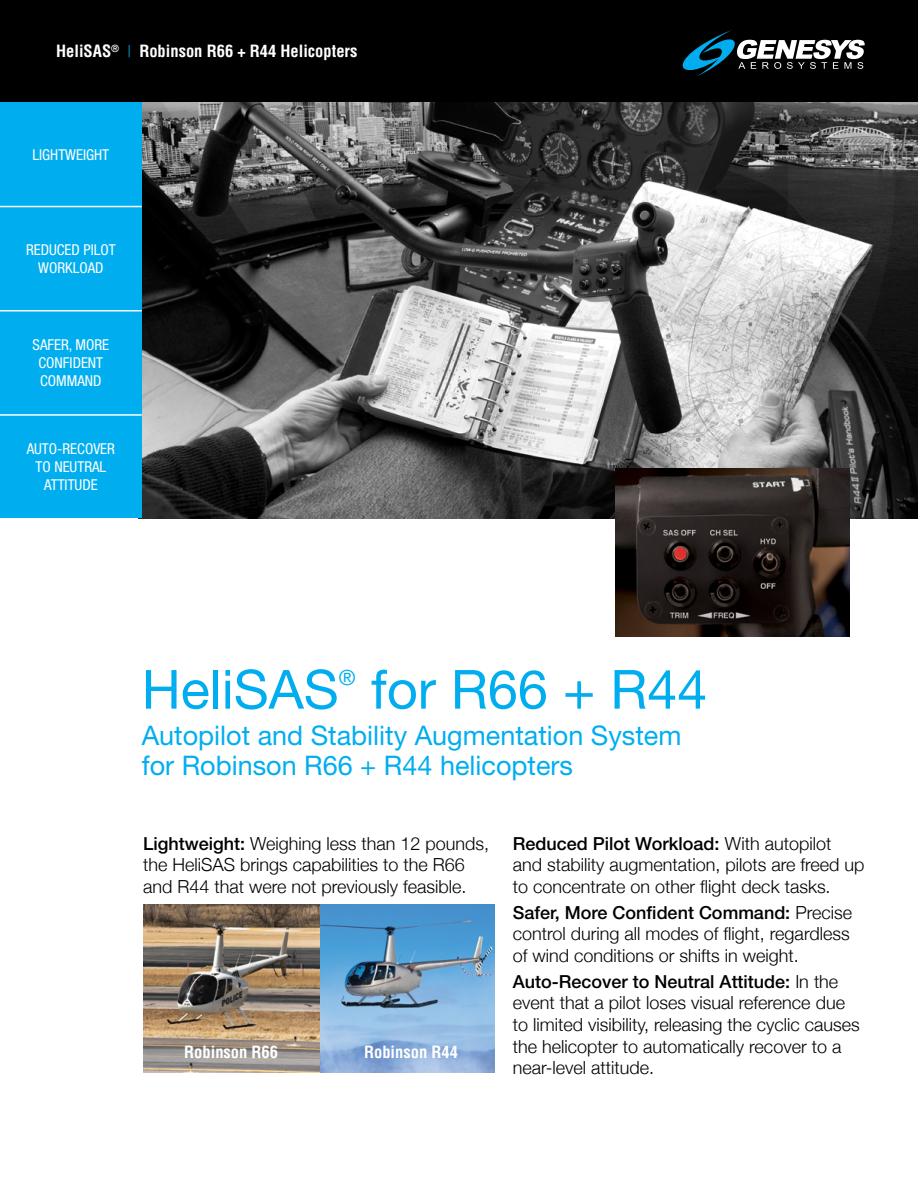
<style>
.page{position:relative;width:918px;height:1188px;background:#fff}
.page>*{position:absolute;margin:0;border:0;box-sizing:border-box;transform-origin:0 0}
.t1{font:54px "Helvetica Neue";color:#00aeef}
.t2{font:27px/30px "Helvetica Neue";color:#00aeef}
.t3{font:21px "Helvetica Neue";color:#00aeef}
.t4{font:300 18px/21.6px "Helvetica Neue";color:#000}
.t5{font:700 condensed 16.5px "Helvetica";color:#fff}
.t6{font:condensed 15px/18px "Helvetica Neue";color:#fff;text-align:center}
.s1{font-family:"Helvetica Neue";font-weight:300;color:#00aeef}
.s2{font-weight:500}
</style>
<div class="page">
<img style="left:142px;top:102px;width:776px;height:416px">
<div style="left:0;top:102px;width:142px;height:416px;background:#00aeef"></div>
<hr style="left:0;top:206px;width:142px;height:1px;background:#fff">
<hr style="left:0;top:310px;width:142px;height:1px;background:#fff">
<hr style="left:0;top:414px;width:142px;height:2px;background:#fff">
<img style="left:319px;top:905px;width:176px;height:167px">
<img style="left:143px;top:905px;width:176px;height:167px">
<img style="left:616px;top:468px;width:233px;height:168px">
<div style="left:0;top:0;width:918px;height:102px;background:#000"></div>
<svg style="left:683px;top:30px;width:182px;height:47px"></svg>
<p class="t5" style="left:56px;top:41px;width:303px">HeliSAS<sup>®</sup> <span class="s1">|</span> Robinson R66 + R44 Helicopters</p>
<p class="t6" style="left:33px;top:145px;width:78px">LIGHTWEIGHT</p>
<p class="t6" style="left:26px;top:240px;width:91px">REDUCED PILOT<br>WORKLOAD</p>
<p class="t6" style="left:33px;top:336px;width:78px">SAFER, MORE<br>CONFIDENT<br>COMMAND</p>
<p class="t6" style="left:27px;top:440px;width:90px">AUTO-RECOVER<br>TO NEUTRAL<br>ATTITUDE</p>
<h1 class="t1" style="left:142px;top:657px;width:198px">HeliSAS</h1>
<p class="t3" style="left:339px;top:665px;width:18px">®</p>
<h1 class="t1" style="left:371px;top:657px;width:338px">for R66 + R44</h1>
<h2 class="t2" style="left:142px;top:720px;width:541px">Autopilot and Stability Augmentation System for Robinson R66 + R44 helicopters</h2>
<p class="t4" style="left:143px;top:831px;width:348px"><span class="s2">Lightweight:</span> Weighing less than 12 pounds, the HeliSAS brings capabilities to the R66 and R44 that were not previously feasible.</p>
<p class="t4" style="left:513px;top:831px;width:353px"><span class="s2">Reduced Pilot Workload:</span> With autopilot and stability augmentation, pilots are freed up to concentrate on other flight deck tasks.</p>
<p class="t4" style="left:513px;top:900px;width:341px"><span class="s2">Safer, More Confident Command:</span> Precise control during all modes of flight, regardless of wind conditions or shifts in weight.</p>
<p class="t4" style="left:513px;top:969px;width:349px"><span class="s2">Auto-Recover to Neutral Attitude:</span> In the event that a pilot loses visual reference due to limited visibility, releasing the cyclic causes the helicopter to automatically recover to a near-level attitude.</p>
<p class="t5" style="left:184px;top:1042px;width:95px">Robinson R66</p>
<p class="t5" style="left:364px;top:1042px;width:95px">Robinson R44</p>
</div>
